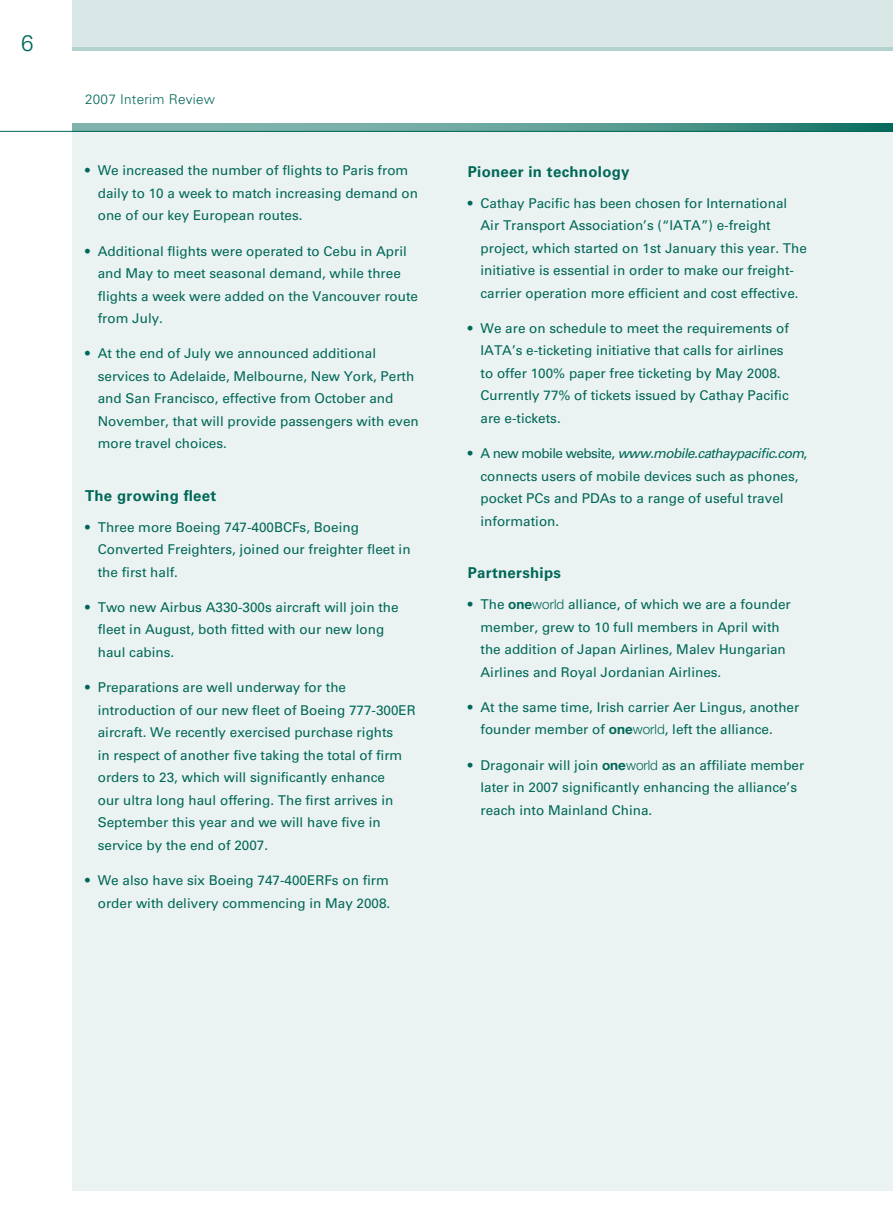
<style>
.page{position:relative;width:893px;height:1212px;background:#fff}
.page>*{position:absolute;margin:0;border:0;box-sizing:border-box;transform-origin:0 0}
.t1{font:700 15px "Univers";letter-spacing:.02em;color:#006858}
.t2{font:13.5px/22.5px "Univers";color:#006858}
.t3{font:300 13.5px "Univers";letter-spacing:.02em;color:#006858}
.s1{font-style:italic}
.s2{font-family:"Helvetica Neue";font-weight:700}
.s3{font-family:"Helvetica Neue";font-weight:300}
</style>
<div class="page">
<svg style="left:72px;top:123px;width:820px;height:8px;background:#5d9f95"></svg>
<div style="left:72px;top:0;width:821px;height:50px;background:#d9e8e6"></div>
<div style="left:72px;top:132px;width:821px;height:1059px;background:#ebf3f2"></div>
<hr style="left:0;top:131px;width:893px;height:1px;background:#006858">
<hr style="left:72px;top:47px;width:821px;height:3px;background:#b3d2cd">
<p class="t3" style="left:85px;top:91px;width:132px">2007 Interim Review</p>
<p class="t2" style="left:98px;top:159px;width:322px;text-indent:-13px">• We increased the number of flights to Paris from daily to 10 a week to match increasing demand on one of our key European routes.</p>
<p class="t2" style="left:98px;top:240px;width:322px;text-indent:-13px">• Additional flights were operated to Cebu in April and May to meet seasonal demand, while three flights a week were added on the Vancouver route from July.</p>
<p class="t2" style="left:98px;top:342px;width:323px;text-indent:-13px">• At the end of July we announced additional services to Adelaide, Melbourne, New York, Perth and San Francisco, effective from October and November, that will provide passengers with even more travel choices.</p>
<p class="t1" style="left:85px;top:487px;width:133px">The growing fleet</p>
<p class="t2" style="left:98px;top:516px;width:314px;text-indent:-13px">• Three more Boeing 747-400BCFs, Boeing<br>Converted Freighters, joined our freighter fleet in the first half.</p>
<p class="t2" style="left:98px;top:596px;width:302px;text-indent:-13px">• Two new Airbus A330-300s aircraft will join the fleet in August, both fitted with our new long haul cabins.</p>
<p class="t2" style="left:98px;top:676px;width:320px;text-indent:-13px">• Preparations are well underway for the introduction of our new fleet of Boeing 777-300ER aircraft. We recently exercised purchase rights<br>in respect of another five taking the total of firm orders to 23, which will significantly enhance<br>our ultra long haul offering. The first arrives in September this year and we will have five in service by the end of 2007.</p>
<p class="t2" style="left:85px;top:869px;width:307px;text-align:right">• We also have six Boeing 747-400ERFs on firm order with delivery commencing in May 2008.</p>
<p class="t1" style="left:468px;top:163px;width:163px">Pioneer in technology</p>
<p class="t2" style="left:480px;top:192px;width:328px;text-indent:-13px">• Cathay Pacific has been chosen for International Air Transport Association’s (“IATA”) e-freight project, which started on 1st January this year. The initiative is essential in order to make our freight&shy;carrier operation more efficient and cost effective.</p>
<p class="t2" style="left:480px;top:317px;width:310px;text-indent:-13px">• We are on schedule to meet the requirements of IATA’s e-ticketing initiative that calls for airlines to offer 100% paper free ticketing by May 2008.<br>Currently 77% of tickets issued by Cathay Pacific are e-tickets.</p>
<p class="t2" style="left:480px;top:442px;width:328px;text-indent:-13px">• A new mobile website, <span class="s1">www.mobile.cathaypacific.com</span>, connects users of mobile devices such as phones, pocket PCs and PDAs to a range of useful travel information.</p>
<p class="t1" style="left:468px;top:564px;width:95px">Partnerships</p>
<p class="t2" style="left:480px;top:593px;width:312px;text-indent:-13px">• The <span class="s2">one</span><span class="s3">world</span> alliance, of which we are a founder member, grew to 10 full members in April with the addition of Japan Airlines, Malev Hungarian Airlines and Royal Jordanian Airlines.</p>
<p class="t2" style="left:480px;top:696px;width:320px;text-indent:-13px">• At the same time, Irish carrier Aer Lingus, another founder member of <span class="s2">one</span><span class="s3">world</span>, left the alliance.</p>
<p class="t2" style="left:480px;top:753px;width:325px;text-indent:-13px">• Dragonair will join <span class="s2">one</span><span class="s3">world</span> as an affiliate member later in 2007 significantly enhancing the alliance’s reach into Mainland China.</p>
</div>
